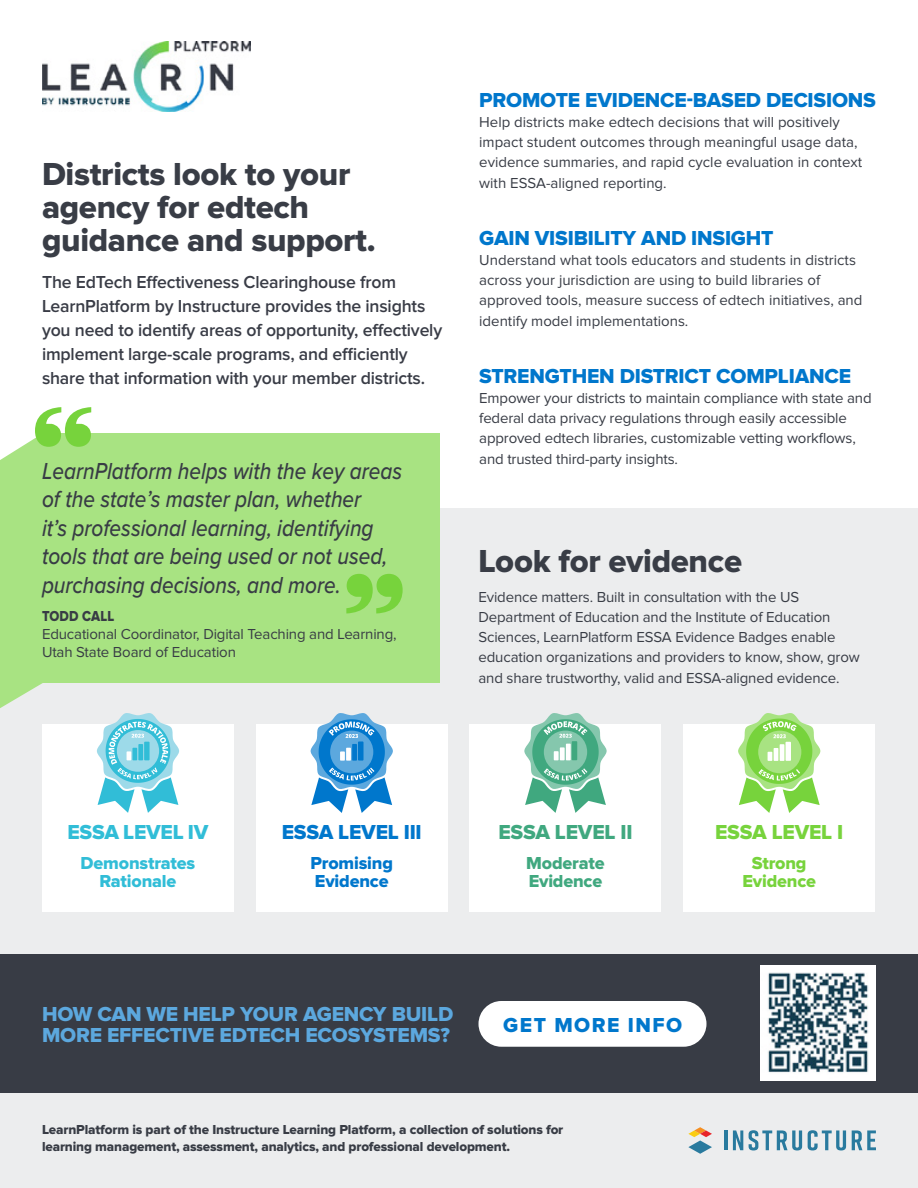
<style>
.page{position:relative;width:918px;height:1188px;background:#fff}
.page>*{position:absolute;margin:0;border:0;box-sizing:border-box;transform-origin:0 0}
.t1{font:33px/33px "Proxima Nova Extrabld";letter-spacing:-.01em;color:#393d46}
.t2{font:italic 500 24px/28.5px "Proxima Nova";color:#383c45;scale:.87 1}
.t3{font:21px "Proxima Nova Extrabld";letter-spacing:-.01em;color:#07c}
.t4{font:21px/21px "Proxima Nova Extrabld";letter-spacing:-.01em;color:#5ca8de}
.t5{font:21px "Proxima Nova Extrabld";letter-spacing:-.01em;color:#31bdd7}
.t6{font:21px "Proxima Nova Extrabld";letter-spacing:-.01em;color:#40a87f}
.t7{font:21px "Proxima Nova Extrabld";letter-spacing:.07em;color:#07c}
.t8{font:21px "Proxima Nova Extrabld";letter-spacing:-.01em;color:#77d33c}
.t9{font:600 18px/24px "Proxima Nova";letter-spacing:-.01em;color:#393c46}
.t10{font:18px/18px "Proxima Nova Extrabld";letter-spacing:-.01em;color:#31bdd7;text-align:center}
.t11{font:18px/18px "Proxima Nova Extrabld";letter-spacing:-.01em;color:#07c}
.t12{font:18px/18px "Proxima Nova Extrabld";letter-spacing:-.01em;color:#40a87f}
.t13{font:18px/18px "Proxima Nova Extrabld";letter-spacing:-.01em;color:#77d33c;text-align:center}
.t14{font:15px/20.2px "Proxima Nova";letter-spacing:-.01em;color:#383c45}
.t15{font:15px "Proxima Nova Extrabld";letter-spacing:.01em;color:#383c45;scale:.87 1}
.t16{font:13.5px/16.2px "Proxima Nova Extrabld";letter-spacing:-.01em;color:#383c45}
</style>
<div class="page">
<div style="left:0;top:1093px;width:918px;height:95px;background:#ecedee"></div>
<svg style="left:688px;top:1127px;width:24px;height:27px"></svg>
<hr style="left:724px;top:1130px;width:3px;height:20px;background:#297a9e">
<svg style="left:733px;top:1130px;width:10px;height:20px"></svg>
<svg style="left:808px;top:1130px;width:38px;height:20px"></svg>
<svg style="left:749px;top:1130px;width:53px;height:20px"></svg>
<svg style="left:852px;top:1130px;width:24px;height:20px"></svg>
<div style="left:0;top:508px;width:918px;height:446px;background:#ecedee"></div>
<svg style="left:0;top:438px;width:43px;height:270px;background:#aee48b"></svg>
<div style="left:42px;top:433px;width:398px;height:250px;background:#a8e382"></div>
<svg style="left:346px;top:574px;width:57px;height:40px"></svg>
<img style="left:42px;top:42px;width:209px;height:70px">
<div style="left:42px;top:725px;width:192px;height:187px;background:#fff"></div>
<div style="left:256px;top:725px;width:192px;height:187px;background:#fff"></div>
<div style="left:470px;top:725px;width:192px;height:187px;background:#fff"></div>
<div style="left:683px;top:725px;width:192px;height:187px;background:#fff"></div>
<svg style="left:738px;top:713px;width:82px;height:100px"></svg>
<hr style="left:774px;top:748px;width:4px;height:13px;background:#fff">
<hr style="left:780px;top:744px;width:4px;height:17px;background:#fff">
<div style="left:786px;top:742px;width:5px;height:19px;background:#fff"></div>
<svg style="left:524px;top:713px;width:83px;height:100px"></svg>
<svg style="left:311px;top:713px;width:82px;height:100px"></svg>
<svg style="left:97px;top:713px;width:82px;height:100px"></svg>
<div style="left:0;top:954px;width:918px;height:139px;background:#383c45"></div>
<div style="left:479px;top:1001px;width:228px;height:46px;background:#fff;border-radius:23px"></div>
<img style="left:760px;top:966px;width:115px;height:115px">
<svg style="left:35px;top:407px;width:56px;height:40px"></svg>
<h1 class="t1" style="left:42px;top:158px;width:335px">Districts look to your agency for edtech guidance and support.</h1>
<p class="t9" style="left:42px;top:270px;width:402px">The EdTech Effectiveness Clearinghouse from LearnPlatform by Instructure provides the insights you need to identify areas of opportunity, effectively implement large-scale programs, and efficiently share that information with your member districts.</p>
<h2 class="t2" style="left:42px;top:456px;width:416px">LearnPlatform helps with the key areas of the state’s master plan, whether<br>it’s professional learning, identifying tools that are being used or not used, purchasing decisions, and more.</h2>
<p class="t15" style="left:42px;top:608px;width:84px">TODD CALL</p>
<p class="t14" style="left:42px;top:626px;width:356px;line-height:18px">Educational Coordinator, Digital Teaching and Learning,<br>Utah State Board of Education</p>
<h3 class="t3" style="left:479px;top:87px;width:398px">PROMOTE EVIDENCE-BASED DECISIONS</h3>
<p class="t14" style="left:479px;top:112px;width:384px">Help districts make edtech decisions that will positively impact student outcomes through meaningful usage data, evidence summaries, and rapid cycle evaluation in context with ESSA-aligned reporting.</p>
<h3 class="t3" style="left:479px;top:225px;width:296px">GAIN VISIBILITY AND INSIGHT</h3>
<p class="t14" style="left:479px;top:250px;width:385px">Understand what tools educators and students in districts across your jurisdiction are using to build libraries of approved tools, measure success of edtech initiatives, and identify model implementations.</p>
<h3 class="t3" style="left:479px;top:363px;width:373px">STRENGTHEN DISTRICT COMPLIANCE</h3>
<p class="t14" style="left:479px;top:388px;width:394px">Empower your districts to maintain compliance with state and federal data privacy regulations through easily accessible approved edtech libraries, customizable vetting workflows, and trusted third-party insights.</p>
<h1 class="t1" style="left:478px;top:546px;width:265px">Look for evidence</h1>
<p class="t14" style="left:478px;top:587px;width:383px">Evidence matters. Built in consultation with the US Department of Education and the Institute of Education Sciences, LearnPlatform ESSA Evidence Badges enable education organizations and providers to know, show, grow and share trustworthy, valid and ESSA-aligned evidence.</p>
<h3 class="t5" style="left:68px;top:819px;width:142px">ESSA LEVEL IV</h3>
<p class="t10" style="left:81px;top:854px;width:116px">Demonstrates<br>Rationale</p>
<h3 class="t3" style="left:282px;top:819px;width:142px">ESSA LEVEL III</h3>
<p class="t11" style="left:310px;top:854px;width:84px">Promising<br>Evidence</p>
<h3 class="t6" style="left:498px;top:819px;width:136px">ESSA LEVEL II</h3>
<p class="t12" style="left:526px;top:854px;width:80px">Moderate<br>Evidence</p>
<h3 class="t8" style="left:715px;top:819px;width:130px">ESSA LEVEL I</h3>
<p class="t13" style="left:742px;top:854px;width:75px">Strong<br>Evidence</p>
<h3 class="t4" style="left:42px;top:1004px;width:413px">HOW CAN WE HELP YOUR AGENCY BUILD<br>MORE EFFECTIVE EDTECH ECOSYSTEMS?</h3>
<h3 class="t7" style="left:503px;top:1013px;width:181px">GET MORE INFO</h3>
<p class="t16" style="left:42px;top:1122px;width:523px">LearnPlatform is part of the Instructure Learning Platform, a collection of solutions for learning management, assessment, analytics, and professional development.</p>
</div>
